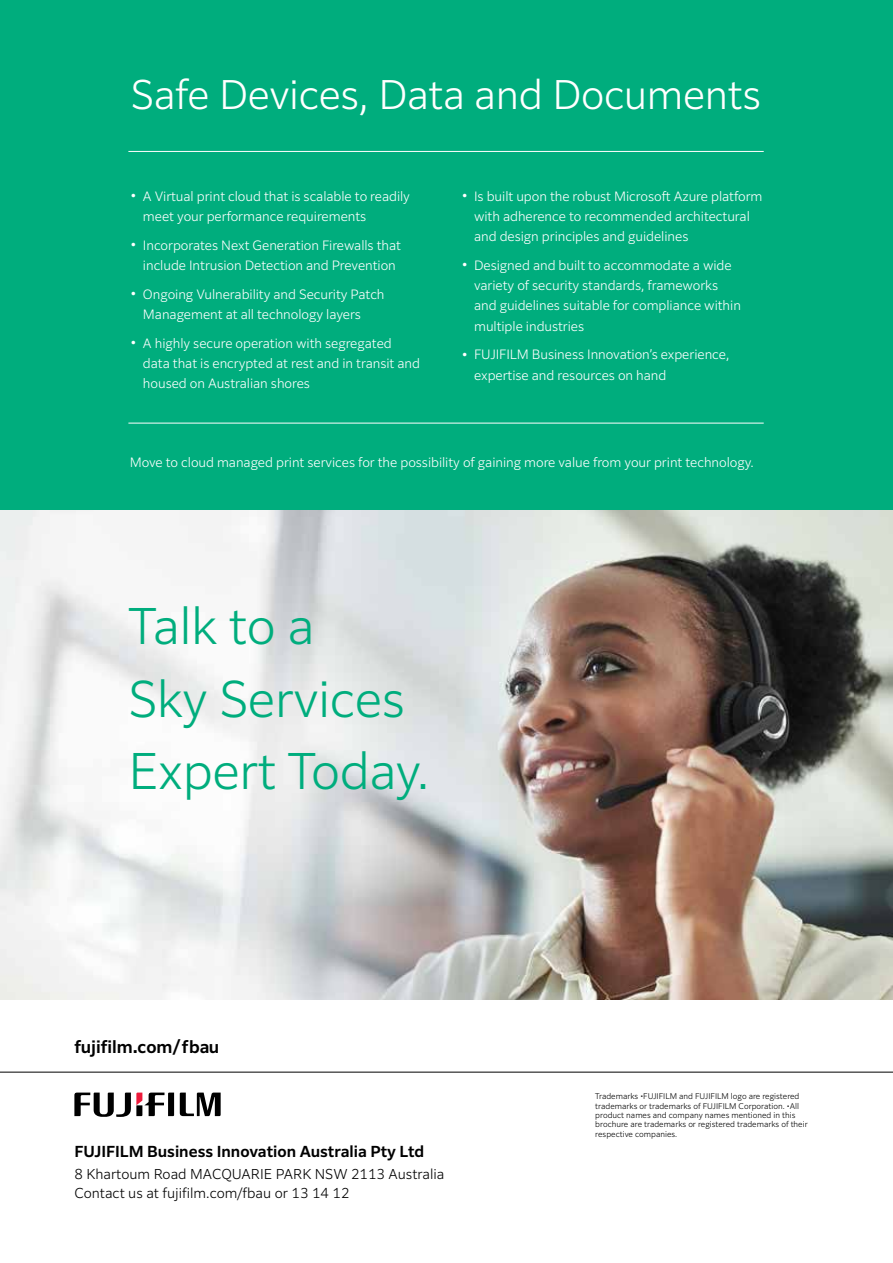
<style>
.page{position:relative;width:893px;height:1263px;background:#fff}
.page>*{position:absolute;margin:0;border:0;box-sizing:border-box;transform-origin:0 0}
.t1{font:300 48.6px/72.8px "Clarimo UDPE";letter-spacing:-.01em;color:#00ad7d}
.t2{font:300 39px "Clarimo UDPE";letter-spacing:-.01em;color:#fff}
.t3{font:600 16.5px "Clarimo UDPE";color:#000}
.t4{font:600 15px "Clarimo UDPE";color:#000}
.t5{font:300 13.5px/19.5px "Clarimo UDPE";color:#000}
.t6{font:300 12.75px/20.2px "Clarimo UDPE";letter-spacing:-.005em;color:#fff}
.t7{font:300 7.8px/9.3px "Clarimo UDPE";color:#000}
.s1{font-size:18px}
</style>
<div class="page">
<div style="left:0;top:0;width:893px;height:947px;background:#00ad7d"></div>
<img style="left:0;top:510px;width:893px;height:489px">
<hr style="left:0;top:1072px;width:893px;height:1px;background:#000">
<svg style="left:180px;top:1092px;width:41px;height:24px"></svg>
<svg style="left:74px;top:1092px;width:100px;height:25px"></svg>
<hr style="left:128px;top:151px;width:636px;height:1px;background:#fff">
<hr style="left:128px;top:423px;width:636px;height:1px;background:#fff">
<h2 class="t2" style="left:131px;top:64px;width:632px">Safe Devices, Data and Documents</h2>
<p class="t6" style="left:143px;top:185px;width:269px;text-indent:-13px"><span class="s1">•</span> A Virtual print cloud that is scalable to readily meet your performance requirements</p>
<p class="t6" style="left:130px;top:234px;width:272px;text-align:center"><span class="s1">•</span> Incorporates Next Generation Firewalls that include Intrusion Detection and Prevention</p>
<p class="t6" style="left:143px;top:283px;width:243px;text-indent:-13px"><span class="s1">•</span> Ongoing Vulnerability and Security Patch<br>Management at all technology layers</p>
<p class="t6" style="left:143px;top:332px;width:279px;text-indent:-13px"><span class="s1">•</span> A highly secure operation with segregated data that is encrypted at rest and in transit and housed on Australian shores</p>
<p class="t6" style="left:474px;top:185px;width:290px;text-indent:-13px"><span class="s1">•</span> Is built upon the robust Microsoft Azure platform with adherence to recommended architectural and design principles and guidelines</p>
<p class="t6" style="left:474px;top:254px;width:268px;text-indent:-13px"><span class="s1">•</span> Designed and built to accommodate a wide variety of security standards, frameworks and guidelines suitable for compliance within multiple industries</p>
<p class="t6" style="left:474px;top:344px;width:257px;text-indent:-13px"><span class="s1">•</span> FUJIFILM Business Innovation’s experience, expertise and resources on hand</p>
<p class="t6" style="left:130px;top:451px;width:626px">Move to cloud managed print services for the possibility of gaining more value from your print technology.</p>
<h1 class="t1" style="left:128px;top:585px;width:303px">Talk to a<br>Sky Services<br>Expert Today.</h1>
<p class="t3" style="left:74px;top:1033px;width:146px">fujifilm.com/fbau</p>
<p class="t4" style="left:74px;top:1139px;width:351px">FUJIFILM Business Innovation Australia Pty Ltd</p>
<p class="t5" style="left:74px;top:1163px;width:372px">8 Khartoum Road MACQUARIE PARK NSW 2113 Australia<br>Contact us at fujifilm.com/fbau or 13 14 12</p>
<p class="t7" style="left:595px;top:1091px;width:214px">Trademarks •FUJIFILM and FUJIFILM logo are registered trademarks or trademarks of FUJIFILM Corporation. •All product names and company names mentioned in this brochure are trademarks or registered trademarks of their respective companies.</p>
</div>
